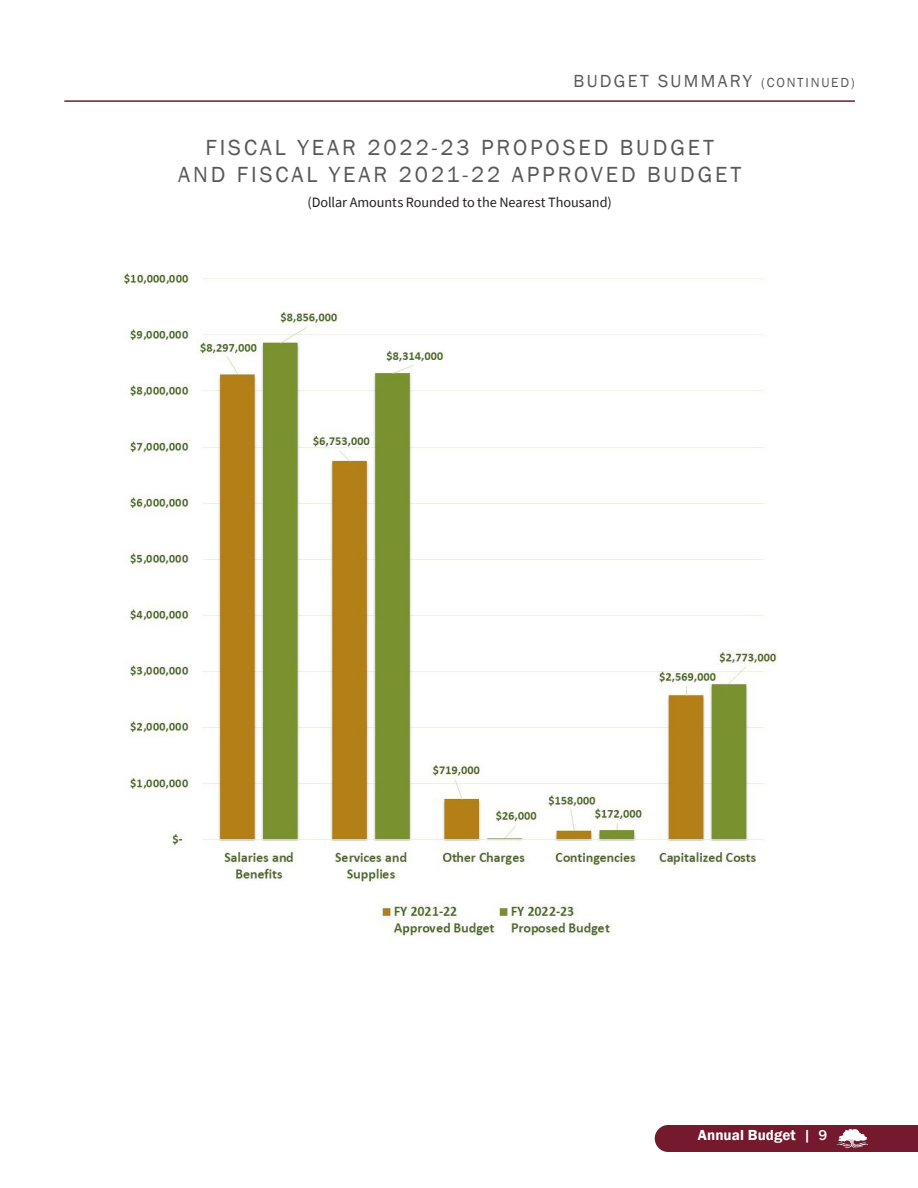
<style>
.page{position:relative;width:918px;height:1188px;background:#fff}
.page>*{position:absolute;margin:0;border:0;box-sizing:border-box;transform-origin:0 0}
.Head_-_Whitney{font:22.5px/27px "Franklin Gothic";letter-spacing:.13em;color:#57585a;text-align:center}
.t1{font:18px "Franklin Gothic";letter-spacing:.13em;color:#57585a}
.t2{font:600 15px "Franklin Gothic";letter-spacing:.005em;color:#fff}
.Table{font:14.25px "Source Sans Pro";letter-spacing:-.005em;color:#231f20}
.s1{font-size:13.5px}
.s2{font-weight:500}
</style>
<div class="page">
<div style="left:655px;top:1125px;width:263px;height:27px;background:#74192e"></div>
<img style="left:837px;top:1128px;width:32px;height:21px">
<hr style="left:64px;top:100px;width:791px;height:2px;background:#74192e">
<img style="left:124px;top:273px;width:654px;height:663px">
<p class="t1" style="left:573px;top:70px;width:283px">BUDGET SUMMARY <span class="s1">(CONTINUED)</span></p>
<p class="Head_-_Whitney" style="left:178px;top:134px;width:565px">FISCAL YEAR 2022-23 PROPOSED BUDGET<br>AND FISCAL YEAR 2021-22 APPROVED BUDGET</p>
<p class="Table" style="left:308px;top:193px;width:306px">(Dollar Amounts Rounded to the Nearest Thousand)</p>
<p class="t2" style="left:698px;top:1126px;width:131px">Annual Budget <span class="s2">| 9</span></p>
</div>
